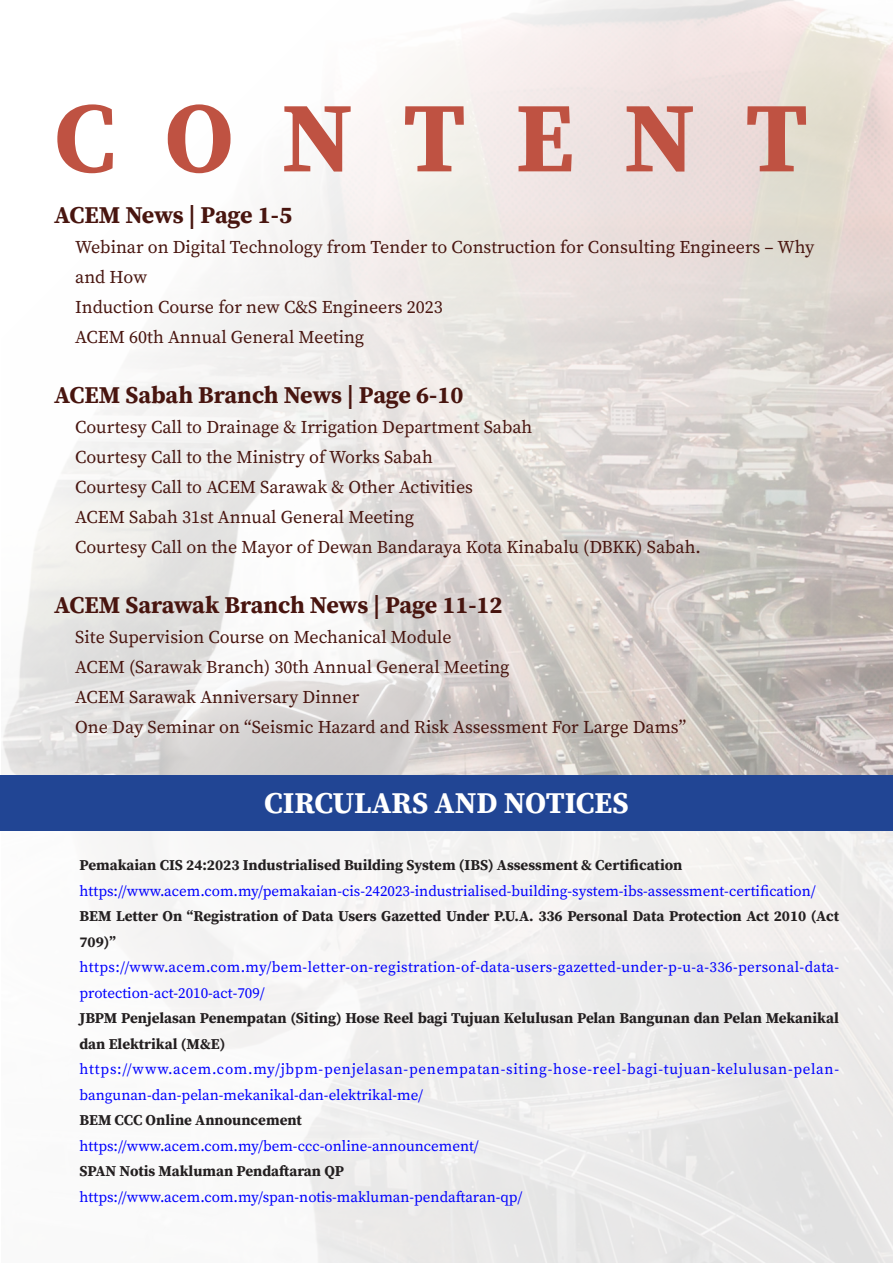
<style>
.page{position:relative;width:893px;height:1263px;background:#fff}
.page>*{position:absolute;margin:0;border:0;box-sizing:border-box;transform-origin:0 0}
.t1{font:700 99px "Source Serif Pro";letter-spacing:.5em;color:#bf5242}
.t2{font:700 30px "Source Serif Pro";letter-spacing:-.005em;color:#fff}
.t3{font:700 24px "Source Serif Pro";letter-spacing:-.005em;color:#48150f}
.t4{font:18px/30px "Source Serif Pro";color:#48150f}
.t5{font:700 15px/25.5px "Source Serif Pro";color:#231f20}
.Body_Text{font:15px "Source Serif Pro";color:#00f}
.Body_Text-2{font:15px/25.5px "Source Serif Pro";letter-spacing:.045em;color:#00f}
.Body_Text-3{font:15px/25.5px "Source Serif Pro";letter-spacing:.025em;color:#00f}
</style>
<div class="page">
<img style="left:1px;top:0;width:892px;height:776px">
<div style="left:0;top:831px;width:893px;height:432px;background:#f2f0f0"></div>
<div style="left:0;top:776px;width:893px;height:55px;background:#214594"></div>
<p class="t1" style="left:54px;top:70px;width:755px">CONTENT</p>
<p class="t3" style="left:54px;top:198px;width:240px">ACEM News | Page 1-5</p>
<p class="t4" style="left:75px;top:232px;width:740px">Webinar on Digital Technology from Tender to Construction for Consulting Engineers – Why and How</p>
<p class="t4" style="left:75px;top:292px;width:369px">Induction Course for new C&amp;S Engineers 2023</p>
<p class="t4" style="left:75px;top:322px;width:291px">ACEM 60th Annual General Meeting</p>
<p class="t3" style="left:54px;top:378px;width:411px">ACEM Sabah Branch News | Page 6-10</p>
<p class="t4" style="left:75px;top:412px;width:459px">Courtesy Call to Drainage &amp; Irrigation Department Sabah</p>
<p class="t4" style="left:75px;top:442px;width:359px">Courtesy Call to the Ministry of Works Sabah</p>
<p class="t4" style="left:75px;top:472px;width:399px">Courtesy Call to ACEM Sarawak &amp; Other Activities</p>
<p class="t4" style="left:75px;top:502px;width:340px">ACEM Sabah 31st Annual General Meeting</p>
<p class="t4" style="left:75px;top:532px;width:627px">Courtesy Call on the Mayor of Dewan Bandaraya Kota Kinabalu (DBKK) Sabah.</p>
<p class="t3" style="left:54px;top:588px;width:450px">ACEM Sarawak Branch News | Page 11-12</p>
<p class="t4" style="left:75px;top:622px;width:378px">Site Supervision Course on Mechanical Module</p>
<p class="t4" style="left:75px;top:652px;width:436px">ACEM (Sarawak Branch) 30th Annual General Meeting</p>
<p class="t4" style="left:75px;top:682px;width:286px">ACEM Sarawak Anniversary Dinner</p>
<p class="t4" style="left:75px;top:712px;width:612px">One Day Seminar on “Seismic Hazard and Risk Assessment For Large Dams”</p>
<p class="t2" style="left:264px;top:782px;width:366px">CIRCULARS AND NOTICES</p>
<p class="t5" style="left:80px;top:852px;width:604px">Pemakaian CIS 24:2023 Industrialised Building System (IBS) Assessment &amp; Certification</p>
<p class="Body_Text" style="left:80px;top:881px;width:738px">https://www.acem.com.my/pemakaian-cis-242023-industrialised-building-system-ibs-assessment-certification/</p>
<p class="t5" style="left:80px;top:903px;width:761px">BEM Letter On “Registration of Data Users Gazetted Under P.U.A. 336 Personal Data Protection Act 2010 (Act<br>709)”</p>
<p class="Body_Text-3" style="left:80px;top:954px;width:761px">https://www.acem.com.my/bem-letter-on-registration-of-data-users-gazetted-under-p-u-a-336-personal-data&shy;protection-act-2010-act-709/</p>
<p class="t5" style="left:80px;top:1005px;width:761px">JBPM Penjelasan Penempatan (Siting) Hose Reel bagi Tujuan Kelulusan Pelan Bangunan dan Pelan Mekanikal dan Elektrikal (M&amp;E)</p>
<p class="Body_Text-2" style="left:80px;top:1056px;width:761px">https://www.acem.com.my/jbpm-penjelasan-penempatan-siting-hose-reel-bagi-tujuan-kelulusan-pelan&shy;bangunan-dan-pelan-mekanikal-dan-elektrikal-me/</p>
<p class="t5" style="left:80px;top:1107px;width:224px">BEM CCC Online Announcement</p>
<p class="Body_Text" style="left:80px;top:1136px;width:401px">https://www.acem.com.my/bem-ccc-online-announcement/</p>
<p class="t5" style="left:80px;top:1158px;width:266px">SPAN Notis Makluman Pendaftaran QP</p>
<p class="Body_Text" style="left:80px;top:1187px;width:444px">https://www.acem.com.my/span-notis-makluman-pendaftaran-qp/</p>
</div>
